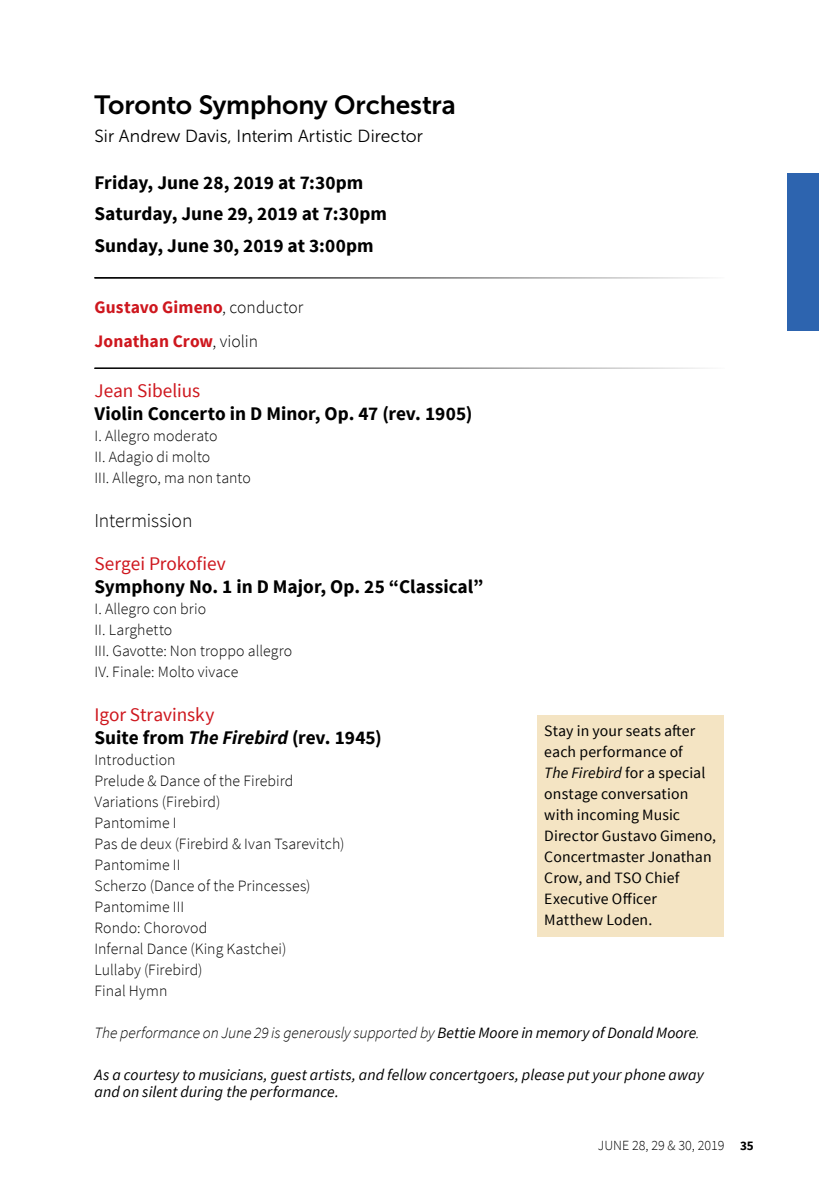
<style>
.page{position:relative;width:819px;height:1197px;background:#fff}
.page>*{position:absolute;margin:0;border:0;box-sizing:border-box;transform-origin:0 0}
.t1{font:26.25px "Museo Sans 700";letter-spacing:-.005em;color:#000}
.t2{font:300 19.6px "Source Sans Pro";letter-spacing:-.01em;color:#000}
.t3{font:700 19.25px/31.5px "Source Sans Pro";color:#000}
.t4{font:19.25px "Source Sans Pro";letter-spacing:-.005em;color:#ce171e}
.t5{font:700 17.5px/34.1px "Source Sans Pro";letter-spacing:.005em;color:#ce171e}
.t6{font:17.5px "Museo Sans 300";color:#000}
.t7{font:300 15.75px/21px "Source Sans Pro";letter-spacing:.005em;color:#000}
.t8{font:15.75px/21px "Source Sans Pro";letter-spacing:.005em;color:#000}
.t9{font:italic 15.75px/17.5px "Source Sans Pro";letter-spacing:.005em;color:#000}
.t10{font:italic 300 15.75px "Source Sans Pro";letter-spacing:-.005em;color:#000}
.t11{font:300 14px "Source Sans Pro";color:#000}
.s1{font-weight:300;color:#000}
.s2{font-weight:400;color:#ce171e}
.s3{font-style:italic}
.s4{font-weight:400}
.s5{font-weight:700;font-size:13.12px}
</style>
<div class="page">
<div style="left:788px;top:173px;width:31px;height:158px;background:#2d64af"></div>
<hr style="left:94px;top:368px;width:630px;height:1px;background:#000">
<hr style="left:94px;top:277px;width:630px;height:1px;background:#000">
<hr style="left:94px;top:278px;width:630px;height:1px;background:#000">
<div style="left:537px;top:715px;width:187px;height:222px;background:#f4e4c3"></div>
<h1 class="t1" style="left:94px;top:91px;width:363px">Toronto Symphony Orchestra</h1>
<p class="t6" style="left:94px;top:127px;width:330px">Sir Andrew Davis, Interim Artistic Director</p>
<p class="t3" style="left:94px;top:168px;width:294px">Friday, June 28, 2019 at 7:30pm<br>Saturday, June 29, 2019 at 7:30pm<br>Sunday, June 30, 2019 at 3:00pm</p>
<p class="t5" style="left:94px;top:291px;width:210px">Gustavo Gimeno<span class="s1">, conductor<br></span>Jonathan Crow<span class="s1">, violin</span></p>
<p class="t4" style="left:94px;top:379px;width:107px">Jean Sibelius</p>
<p class="t3" style="left:94px;top:399px;width:379px">Violin Concerto in D Minor, Op. 47 (rev. 1905)</p>
<p class="t7" style="left:94px;top:425px;width:158px">I. Allegro moderato<br>II. Adagio di molto<br>III. Allegro, ma non tanto</p>
<p class="t2" style="left:94px;top:508px;width:100px">Intermission</p>
<p class="t4" style="left:94px;top:552px;width:133px">Sergei Prokofiev</p>
<p class="t3" style="left:94px;top:572px;width:390px">Symphony No. 1 in D Major, Op. 25 “Classical”</p>
<p class="t7" style="left:94px;top:599px;width:199px">I. Allegro con brio<br>II. Larghetto<br>III. Gavotte: Non troppo allegro<br>IV. Finale: Molto vivace</p>
<p class="t3" style="left:94px;top:704px;width:289px;line-height:22.8px"><span class="s2">Igor Stravinsky<br></span>Suite from <span class="s3">The Firebird</span> (rev. 1945)</p>
<p class="t7" style="left:94px;top:749px;width:251px">Introduction<br>Prelude &amp; Dance of the Firebird<br>Variations (Firebird)<br>Pantomime I<br>Pas de deux (Firebird &amp; Ivan Tsarevitch)<br>Pantomime II<br>Scherzo (Dance of the Princesses)<br>Pantomime III<br>Rondo: Chorovod<br>Infernal Dance (King Kastchei)<br>Lullaby (Firebird)<br>Final Hymn</p>
<p class="t10" style="left:94px;top:1023px;width:607px">The performance on June 29 is generously supported by <span class="s4">Bettie Moore in memory of Donald Moore</span>.</p>
<p class="t9" style="left:94px;top:1066px;width:611px">As a courtesy to musicians, guest artists, and fellow concertgoers, please put your phone away and on silent during the performance.</p>
<p class="t8" style="left:544px;top:721px;width:173px">Stay in your seats after each performance of<br><span class="s3">The Firebird</span> for a special onstage conversation with incoming Music<br>Director Gustavo Gimeno,<br>Concertmaster Jonathan<br>Crow, and TSO Chief<br>Executive Officer<br>Matthew Loden.</p>
<p class="t11" style="left:598px;top:1137px;width:158px">JUNE 28, 29 &amp; 30, 2019 <span class="s5">35</span></p>
</div>
